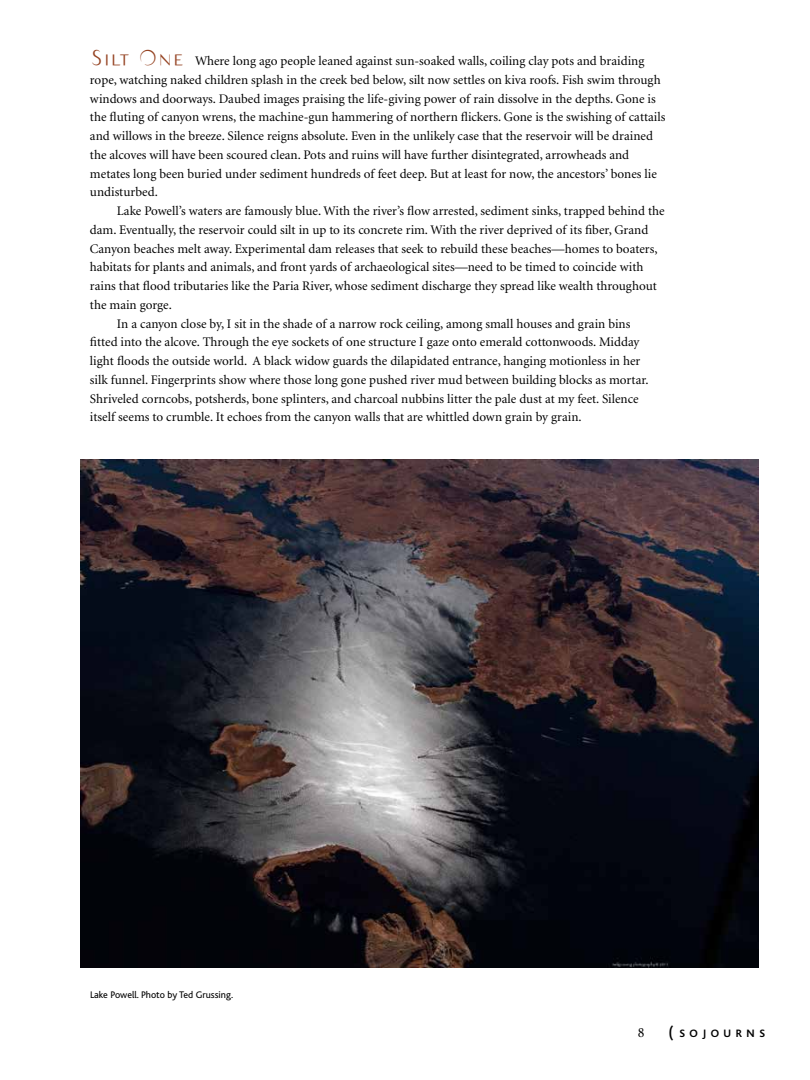
<style>
.page{position:relative;width:810px;height:1080px;background:#fff}
.page>*{position:absolute;margin:0;border:0;box-sizing:border-box;transform-origin:0 0}
.t1{font:15px "Minion Regular SC";color:#000}
.t2{font:13.12px/18.8px "Minion";color:#000}
.t3{font:700 11.25px "Bliss";letter-spacing:.4em;color:#000}
.t4{font:10px "Bliss";color:#000}
.s1{font-family:"Ambient";font-size:25px;color:#954322}
.s2{font-weight:500;font-size:15px}
</style>
<div class="page">
<img style="left:81px;top:459px;width:678px;height:508px">
<p class="t2" style="left:90px;top:52px;width:577px"><span class="s1">Silt One</span> Where long ago people leaned against sun-soaked walls, coiling clay pots and braiding rope, watching naked children splash in the creek bed below, silt now settles on kiva roofs. Fish swim through windows and doorways. Daubed images praising the life-giving power of rain dissolve in the depths. Gone is the fluting of canyon wrens, the machine-gun hammering of northern flickers. Gone is the swishing of cattails and willows in the breeze. Silence reigns absolute. Even in the unlikely case that the reservoir will be drained the alcoves will have been scoured clean. Pots and ruins will have further disintegrated, arrowheads and metates long been buried under sediment hundreds of feet deep. But at least for now, the ancestors’ bones lie undisturbed.</p>
<p class="t2" style="left:117px;top:202px;width:549px">Lake Powell’s waters are famously blue. With the river’s flow arrested, sediment sinks, trapped behind the</p>
<p class="t2" style="left:90px;top:221px;width:560px">dam. Eventually, the reservoir could silt in up to its concrete rim. With the river deprived of its fiber, Grand</p>
<p class="t2" style="left:90px;top:239px;width:569px">Canyon beaches melt away. Experimental dam releases that seek to rebuild these beaches—homes to boaters,</p>
<p class="t2" style="left:90px;top:258px;width:555px">habitats for plants and animals, and front yards of archaeological sites—need to be timed to coincide with</p>
<p class="t2" style="left:90px;top:277px;width:568px">rains that flood tributaries like the Paria River, whose sediment discharge they spread like wealth throughout</p>
<p class="t2" style="left:90px;top:296px;width:83px">the main gorge.</p>
<p class="t2" style="left:117px;top:315px;width:515px">In a canyon close by, I sit in the shade of a narrow rock ceiling, among small houses and grain bins</p>
<p class="t2" style="left:90px;top:333px;width:551px">fitted into the alcove. Through the eye sockets of one structure I gaze onto emerald cottonwoods. Midday</p>
<p class="t2" style="left:90px;top:352px;width:552px">light floods the outside world. A black widow guards the dilapidated entrance, hanging motionless in her</p>
<p class="t2" style="left:90px;top:371px;width:560px">silk funnel. Fingerprints show where those long gone pushed river mud between building blocks as mortar.</p>
<p class="t2" style="left:90px;top:390px;width:550px">Shriveled corncobs, potsherds, bone splinters, and charcoal nubbins litter the pale dust at my feet. Silence</p>
<p class="t2" style="left:90px;top:408px;width:493px">itself seems to crumble. It echoes from the canyon walls that are whittled down grain by grain.</p>
<p class="t4" style="left:90px;top:990px;width:145px">Lake Powell. Photo by Ted Grussing.</p>
<p class="t1" style="left:638px;top:1025px;width:8px">8</p>
<p class="t3" style="left:668px;top:1027px;width:98px"><span class="s2">(</span> SOJOURNS</p>
</div>
